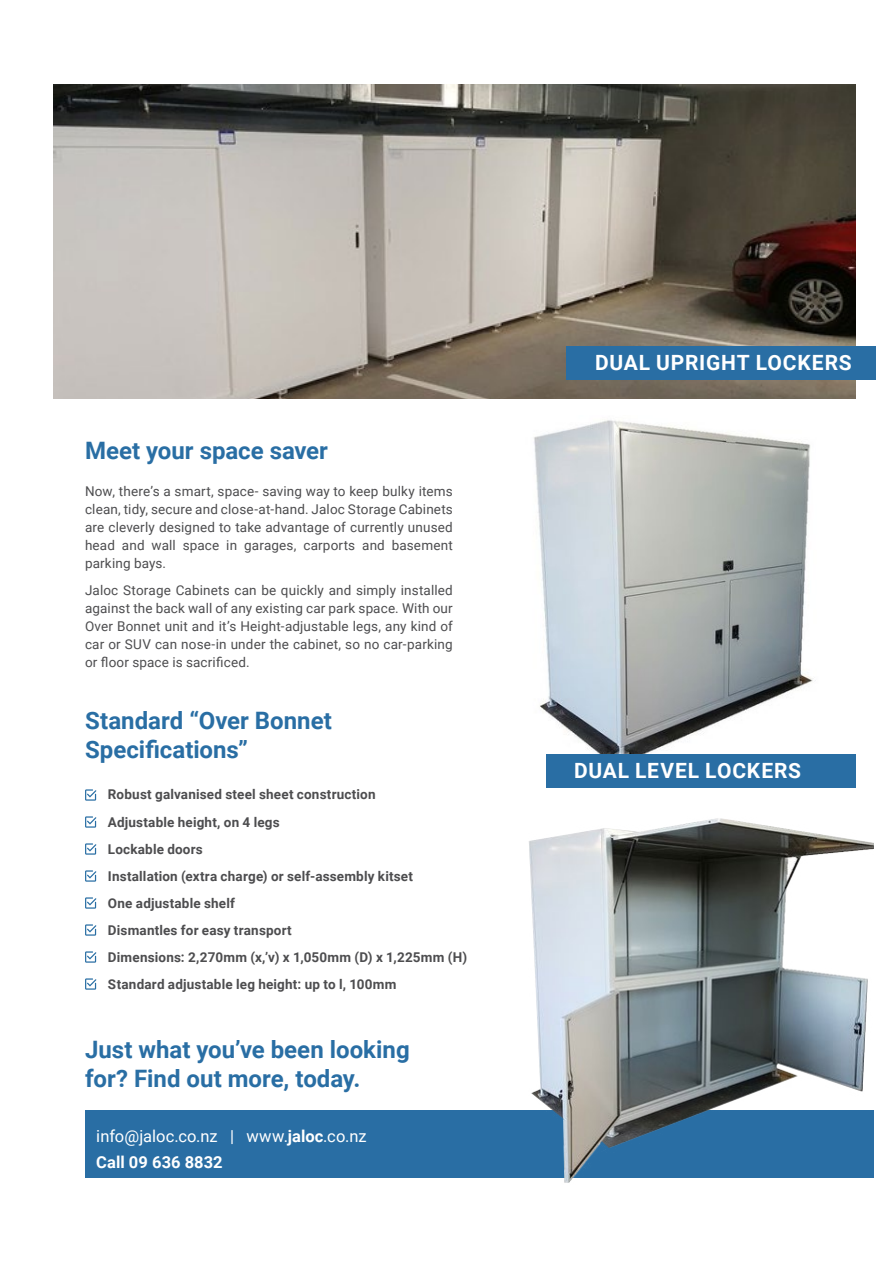
<style>
.page{position:relative;width:893px;height:1263px;background:#fff}
.page>*{position:absolute;margin:0;border:0;box-sizing:border-box;transform-origin:0 0}
.t1{font:700 24px/28.8px "Roboto";color:#296ea4}
.t2{font:700 21px "Roboto";letter-spacing:.04em;color:#fff}
.t3{font:16.5px/25.8px "Roboto";color:#fff}
.t4{font:13.5px/18px "Roboto";letter-spacing:.01em;color:#4d4d4f;text-align:justify}
.t5{font:700 13.5px/27px "Roboto";letter-spacing:.015em;color:#4d4d4f}
.s1{font-weight:700}
</style>
<div class="page">
<img style="left:534px;top:420px;width:322px;height:368px">
<img style="left:53px;top:84px;width:803px;height:315px">
<div style="left:85px;top:1111px;width:788px;height:67px;background:#296ea4"></div>
<img style="left:523px;top:818px;width:350px;height:365px">
<svg style="left:85px;top:789px;width:11px;height:12px"></svg>
<svg style="left:85px;top:816px;width:11px;height:12px"></svg>
<svg style="left:85px;top:843px;width:11px;height:12px"></svg>
<svg style="left:85px;top:870px;width:11px;height:12px"></svg>
<svg style="left:85px;top:897px;width:11px;height:12px"></svg>
<svg style="left:85px;top:924px;width:11px;height:12px"></svg>
<svg style="left:85px;top:951px;width:11px;height:12px"></svg>
<svg style="left:85px;top:978px;width:11px;height:12px"></svg>
<div style="left:567px;top:346px;width:309px;height:34px;background:#296ea4"></div>
<div style="left:546px;top:754px;width:309px;height:34px;background:#296ea4"></div>
<h1 class="t1" style="left:85px;top:435px;width:244px">Meet your space saver</h1>
<p class="t4" style="left:85px;top:481px;width:369px">Now, there’s a smart, space- saving way to keep bulky items clean, tidy, secure and close-at-hand. Jaloc Storage Cabinets are cleverly designed to take advantage of currently unused head and wall space in garages, carports and basement parking bays.</p>
<p class="t4" style="left:85px;top:580px;width:369px">Jaloc Storage Cabinets can be quickly and simply installed against the back wall of any existing car park space. With our Over Bonnet unit and it’s Height-adjustable legs, any kind of car or SUV can nose-in under the cabinet, so no car-parking or floor space is sacrificed.</p>
<h1 class="t1" style="left:85px;top:706px;width:248px">Standard “Over Bonnet<br>Specifications”</h1>
<p class="t5" style="left:108px;top:781px;width:361px">Robust galvanised steel sheet construction<br>Adjustable height, on 4 legs<br>Lockable doors<br>Installation (extra charge) or self-assembly kitset<br>One adjustable shelf<br>Dismantles for easy transport<br>Dimensions: 2,270mm (x,’v) x 1,050mm (D) x 1,225mm (H)<br>Standard adjustable leg height: up to l, 100mm</p>
<h1 class="t1" style="left:85px;top:1034px;width:326px">Just what you’ve been looking for? Find out more, today.</h1>
<p class="t3" style="left:96px;top:1123px;width:272px">info@jaloc.co.nz | www.<span class="s1">jaloc</span>.co.nz<br><span class="s1">Call 09 636 8832</span></p>
<h2 class="t2" style="left:595px;top:347px;width:258px">DUAL UPRIGHT LOCKERS</h2>
<h2 class="t2" style="left:574px;top:756px;width:228px">DUAL LEVEL LOCKERS</h2>
</div>
